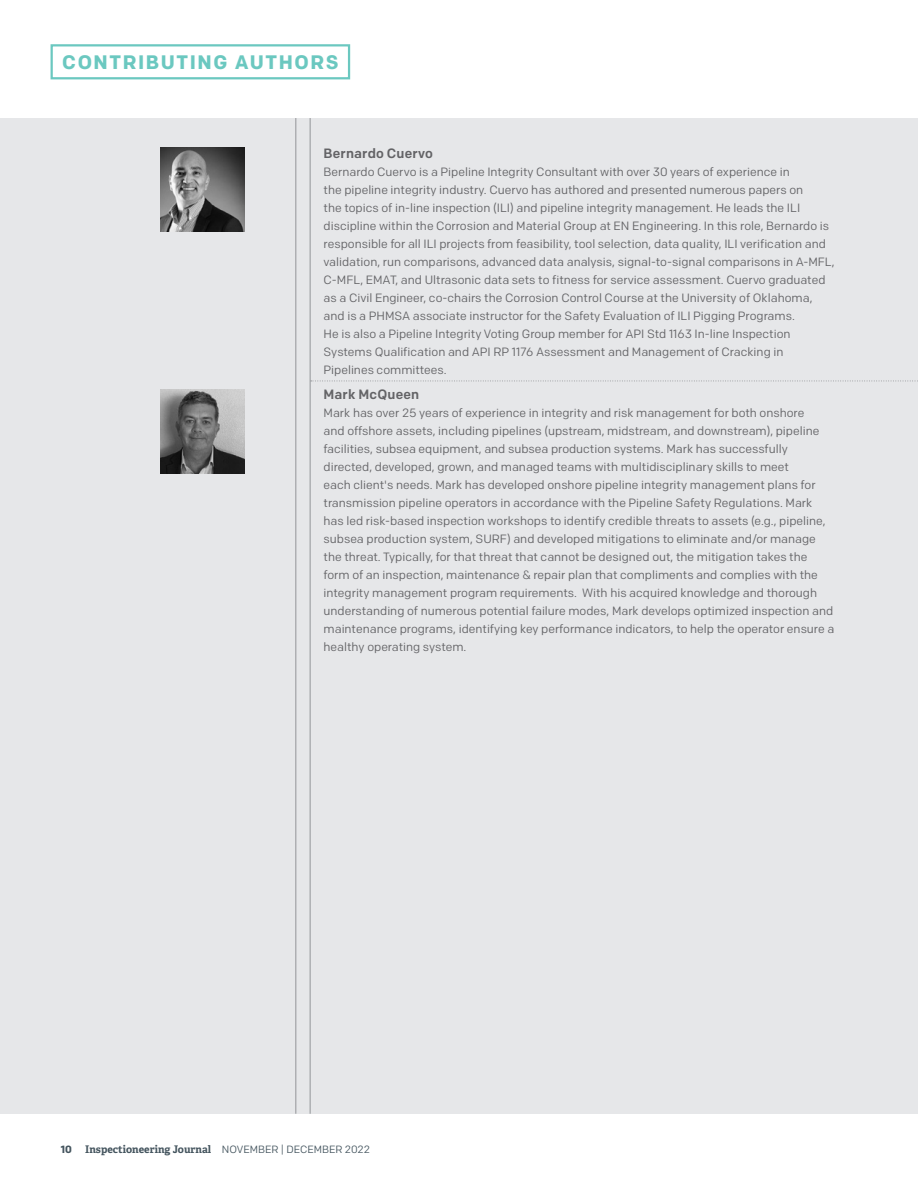
<style>
.page{position:relative;width:918px;height:1188px;background:#fff}
.page>*{position:absolute;margin:0;border:0;box-sizing:border-box;transform-origin:0 0}
.t1{font:700 19.5px "Colfax";letter-spacing:.08em;color:#6bc8c0}
.t2{font:500 13.5px "Colfax";letter-spacing:.01em;color:#636366}
.t3{font:12px/18px "Colfax";color:#636366}
.t4{font:700 10.5px "Adelle";color:#45555f}
.t5{font:700 10.5px "Colfax";color:#45555f}
.s1{font-family:"Colfax";font-weight:400}
</style>
<div class="page">
<div style="left:0;top:118px;width:918px;height:995px;background:#e6e7e9"></div>
<img style="left:161px;top:390px;width:84px;height:83px">
<hr style="left:295px;top:118px;width:1px;height:996px;background:#939598">
<hr style="left:310px;top:118px;width:1px;height:996px;background:#939598">
<svg style="left:311px;top:381px;width:607px;height:1px"></svg>
<img style="left:161px;top:148px;width:84px;height:84px">
<div style="left:51px;top:44px;width:299px;height:35px;border:2px solid #6bc8c0"></div>
<h1 class="t1" style="left:62px;top:50px;width:278px">CONTRIBUTING AUTHORS</h1>
<p class="t2" style="left:324px;top:145px;width:111px">Bernardo Cuervo</p>
<p class="t3" style="left:324px;top:163px;width:513px">Bernardo Cuervo is a Pipeline Integrity Consultant with over 30 years of experience in<br>the pipeline integrity industry. Cuervo has authored and presented numerous papers on<br>the topics of in-line inspection (ILI) and pipeline integrity management. He leads the ILI discipline within the Corrosion and Material Group at EN Engineering. In this role, Bernardo is responsible for all ILI projects from feasibility, tool selection, data quality, ILI verification and validation, run comparisons, advanced data analysis, signal-to-signal comparisons in A-MFL, C-MFL, EMAT, and Ultrasonic data sets to fitness for service assessment. Cuervo graduated as a Civil Engineer, co-chairs the Corrosion Control Course at the University of Oklahoma, and is a PHMSA associate instructor for the Safety Evaluation of ILI Pigging Programs.<br>He is also a Pipeline Integrity Voting Group member for API Std 1163 In-line Inspection Systems Qualification and API RP 1176 Assessment and Management of Cracking in Pipelines committees.</p>
<p class="t2" style="left:324px;top:386px;width:97px">Mark McQueen</p>
<p class="t3" style="left:324px;top:404px;width:512px">Mark has over 25 years of experience in integrity and risk management for both onshore<br>and offshore assets, including pipelines (upstream, midstream, and downstream), pipeline facilities, subsea equipment, and subsea production systems. Mark has successfully directed, developed, grown, and managed teams with multidisciplinary skills to meet<br>each client's needs. Mark has developed onshore pipeline integrity management plans for transmission pipeline operators in accordance with the Pipeline Safety Regulations. Mark has led risk-based inspection workshops to identify credible threats to assets (e.g., pipeline, subsea production system, SURF) and developed mitigations to eliminate and/or manage the threat. Typically, for that threat that cannot be designed out, the mitigation takes the form of an inspection, maintenance &amp; repair plan that compliments and complies with the integrity management program requirements. With his acquired knowledge and thorough understanding of numerous potential failure modes, Mark develops optimized inspection and maintenance programs, identifying key performance indicators, to help the operator ensure a healthy operating system.</p>
<p class="t5" style="left:61px;top:1143px;width:13px">10</p>
<p class="t4" style="left:85px;top:1143px;width:286px">Inspectioneering Journal <span class="s1">NOVEMBER | DECEMBER 2022</span></p>
</div>
